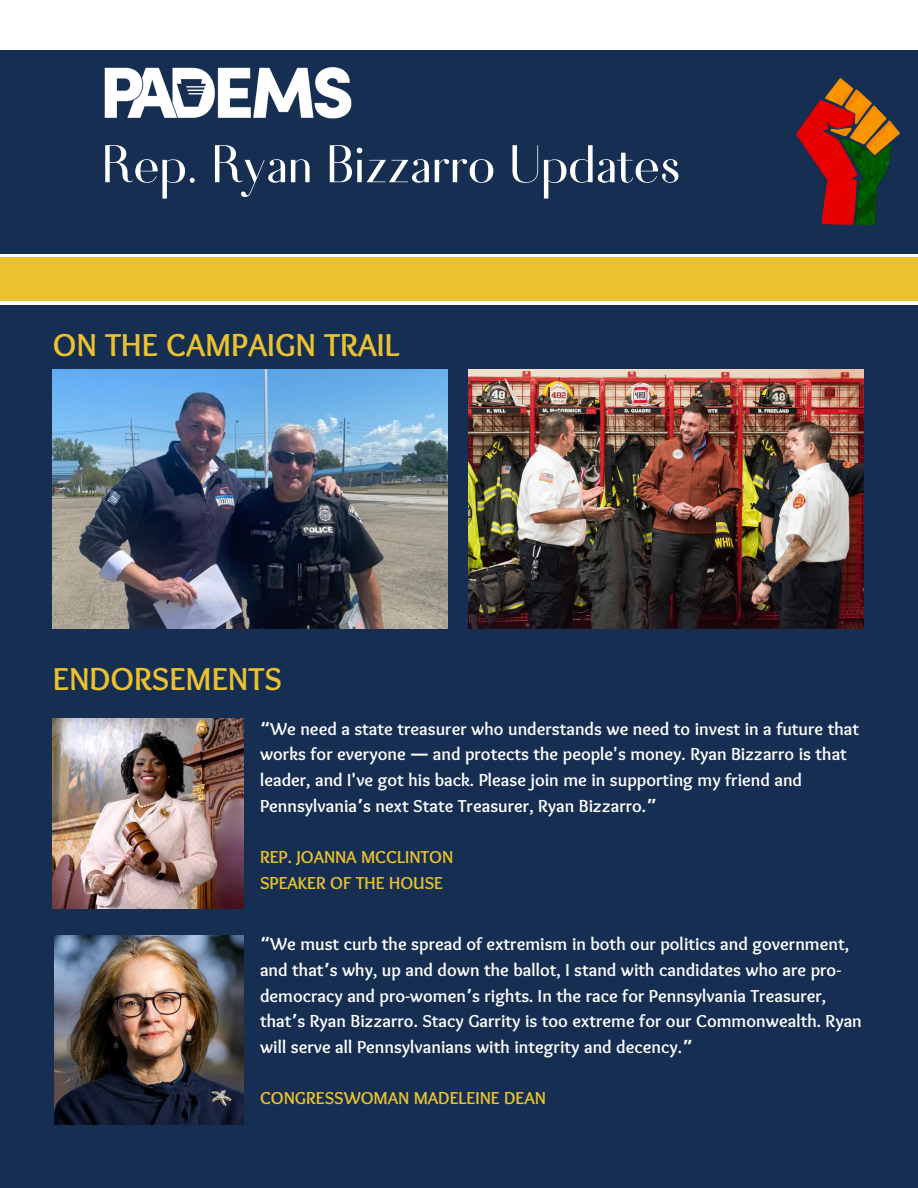
<style>
.page{position:relative;width:918px;height:1188px;background:#fff}
.page>*{position:absolute;margin:0;border:0;box-sizing:border-box;transform-origin:0 0}
.t1{font:70.8px "Fiona";color:#fff}
.t2{font:700 33px "Sukar";color:#eac230}
.t3{font:700 18px/25.8px "Sukar";color:#fff}
.t4{font:700 18px/25.8px "Sukar";color:#eac230}
.s1{font-family:"Noto Sans Gurmukhi"}
</style>
<div class="page">
<div style="left:0;top:257px;width:918px;height:44px;background:#eac230"></div>
<div style="left:0;top:50px;width:918px;height:203px;background:#162e51"></div>
<img style="left:104px;top:67px;width:248px;height:52px">
<div style="left:0;top:306px;width:918px;height:882px;background:#162e51"></div>
<img style="left:796px;top:79px;width:104px;height:146px">
<img style="left:53px;top:369px;width:395px;height:259px">
<img style="left:468px;top:369px;width:395px;height:259px">
<img style="left:53px;top:718px;width:190px;height:190px">
<img style="left:54px;top:935px;width:189px;height:189px">
<h1 class="t1" style="left:102px;top:125px;width:580px">Rep. Ryan Bizzarro Updates</h1>
<h2 class="t2" style="left:53px;top:326px;width:348px">ON THE CAMPAIGN TRAIL</h2>
<h2 class="t2" style="left:53px;top:660px;width:230px">ENDORSEMENTS</h2>
<p class="t3" style="left:260px;top:717px;width:601px"><span class="s1">“</span>We need a state treasurer who understands we need to invest in a future that works for everyone <span class="s1">—</span> and protects the people's money. Ryan Bizzarro is that leader, and I've got his back. Please join me in supporting my friend and Pennsylvania<span class="s1">’</span>s next State Treasurer, Ryan Bizzarro.<span class="s1">”</span></p>
<p class="t4" style="left:260px;top:846px;width:195px">REP. JOANNA MCCLINTON<br>SPEAKER OF THE HOUSE</p>
<p class="t3" style="left:260px;top:933px;width:603px"><span class="s1">“</span>We must curb the spread of extremism in both our politics and government, and that<span class="s1">’</span>s why, up and down the ballot, I stand with candidates who are pro&shy;democracy and pro-women<span class="s1">’</span>s rights. In the race for Pennsylvania Treasurer, that<span class="s1">’</span>s Ryan Bizzarro. Stacy Garrity is too extreme for our Commonwealth. Ryan will serve all Pennsylvanians with integrity and decency.<span class="s1">”</span></p>
<p class="t4" style="left:260px;top:1087px;width:287px">CONGRESSWOMAN MADELEINE DEAN</p>
</div>
